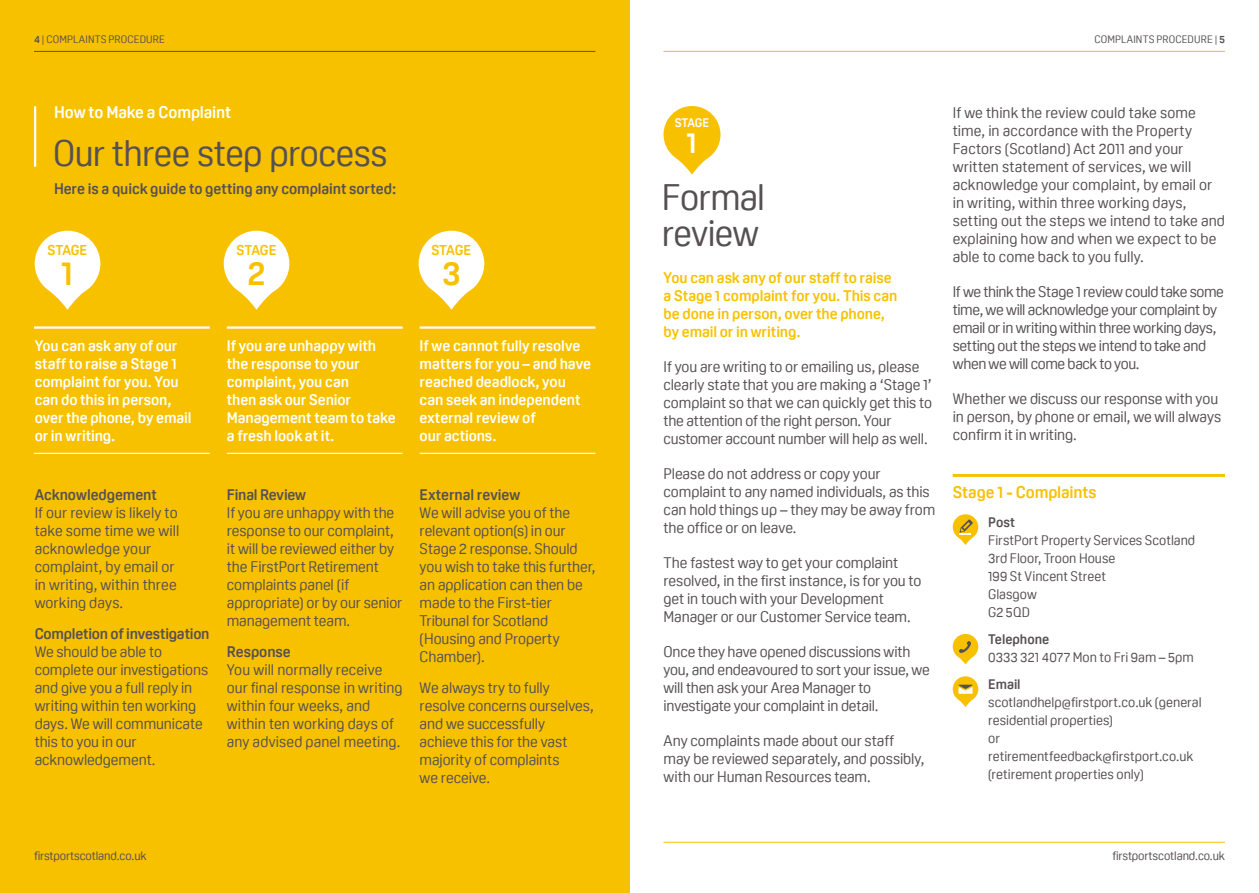
<style>
.page{position:relative;width:1259px;height:893px;background:#fff}
.page>*{position:absolute;margin:0;border:0;box-sizing:border-box;transform-origin:0 0}
.t1{font:36px/36px "Oscine";letter-spacing:-.015em;color:#565053}
.t2{font:700 33.45px "Oscine";color:#f8c100}
.t3{font:700 29.1px "Oscine";color:#fff}
.t4{font:700 16.5px "Oscine";letter-spacing:-.01em;color:#fff}
.t5{font:700 16.5px "Oscine";letter-spacing:-.01em;color:#f8c100}
.t6{font:15px/18px "Oscine";letter-spacing:-.005em;color:#565053}
.t7{font:700 15px/18px "Oscine";letter-spacing:-.005em;color:#fff}
.t8{font:15px/18px "Oscine";letter-spacing:-.025em;color:#565053}
.t9{font:700 15px "Oscine";letter-spacing:-.005em;color:#565053}
.t10{font:700 15px/18px "Oscine";letter-spacing:-.005em;color:#f8c100}
.t11{font:700 13.95px "Oscine";letter-spacing:-.01em;color:#f8c100}
.t12{font:13.5px/18px "Oscine";color:#565053}
.t13{font:700 13.5px "Oscine";color:#565053}
.t14{font:700 12.15px "Oscine";letter-spacing:-.01em;color:#fff}
.t15{font:12px "Oscine";letter-spacing:-.01em;color:#565053}
.t16{font:10.5px "Oscine";letter-spacing:.015em;color:#565053}
.s1{font-weight:700}
</style>
<div class="page">
<div style="left:0;top:0;width:629px;height:893px;background:#f8c100"></div>
<hr style="left:663px;top:842px;width:562px;height:1px;background:#f8c100">
<hr style="left:663px;top:51px;width:562px;height:1px;background:#f8c100">
<hr style="left:34px;top:51px;width:561px;height:1px;background:#565053">
<svg style="left:35px;top:231px;width:65px;height:78px"></svg>
<svg style="left:224px;top:231px;width:65px;height:78px"></svg>
<svg style="left:418px;top:231px;width:66px;height:78px"></svg>
<hr style="left:34px;top:326px;width:176px;height:3px;background:#fff">
<hr style="left:34px;top:453px;width:176px;height:1px;background:#fff">
<hr style="left:227px;top:326px;width:176px;height:3px;background:#fff">
<hr style="left:227px;top:453px;width:176px;height:1px;background:#fff">
<hr style="left:420px;top:326px;width:175px;height:3px;background:#fff">
<hr style="left:420px;top:453px;width:175px;height:1px;background:#fff">
<svg style="left:663px;top:106px;width:57px;height:68px"></svg>
<hr style="left:34px;top:106px;width:2px;height:61px;background:#fff">
<svg style="left:952px;top:676px;width:26px;height:31px"></svg>
<svg style="left:952px;top:634px;width:26px;height:30px"></svg>
<svg style="left:952px;top:514px;width:26px;height:31px"></svg>
<hr style="left:952px;top:474px;width:273px;height:3px;background:#f8c100">
<p class="t16" style="left:34px;top:33px;width:132px"><span class="s1">4</span> | COMPLAINTS PROCEDURE</p>
<p class="t16" style="left:1094px;top:33px;width:132px">COMPLAINTS PROCEDURE | <span class="s1">5</span></p>
<p class="t4" style="left:54px;top:103px;width:179px">How to Make a Complaint</p>
<h1 class="t1" style="left:53px;top:136px;width:336px">Our three step process</h1>
<p class="t9" style="left:54px;top:180px;width:344px">Here is a quick guide to getting any complaint sorted:</p>
<p class="t11" style="left:48px;top:242px;width:41px">STAGE</p>
<h2 class="t2" style="left:61px;top:255px;width:14px">1</h2>
<p class="t11" style="left:237px;top:242px;width:41px">STAGE</p>
<h2 class="t2" style="left:248px;top:255px;width:19px">2</h2>
<p class="t11" style="left:431px;top:242px;width:41px">STAGE</p>
<h2 class="t2" style="left:442px;top:255px;width:20px">3</h2>
<p class="t7" style="left:35px;top:337px;width:158px">You can ask any of our staff to raise a Stage 1 complaint for you. You can do this in person, over the phone, by email or in writing.</p>
<p class="t7" style="left:227px;top:337px;width:170px">If you are unhappy with the response to your complaint, you can<br>then ask our Senior<br>Management team to take a fresh look at it.</p>
<p class="t7" style="left:420px;top:337px;width:173px">If we cannot fully resolve matters for you – and have reached deadlock, you can seek an independent external review of<br>our actions.</p>
<p class="t9" style="left:35px;top:486px;width:124px">Acknowledgement</p>
<p class="t6" style="left:35px;top:503px;width:146px">If our review is likely to take some time we will acknowledge your complaint, by email or in writing, within three working days.</p>
<p class="t9" style="left:35px;top:625px;width:176px">Completion of investigation</p>
<p class="t6" style="left:35px;top:643px;width:175px">We should be able to complete our investigations and give you a full reply in writing within ten working days. We will communicate this to you in our acknowledgement.</p>
<p class="t9" style="left:227px;top:486px;width:81px">Final Review</p>
<p class="t6" style="left:227px;top:503px;width:177px">If you are unhappy with the response to our complaint, it will be reviewed either by the FirstPort Retirement complaints panel (if appropriate) or by our senior management team.</p>
<p class="t9" style="left:227px;top:643px;width:66px">Response</p>
<p class="t6" style="left:227px;top:661px;width:177px">You will normally receive our final response in writing within four weeks, and within ten working days of any advised panel meeting.</p>
<p class="t9" style="left:420px;top:486px;width:102px">External review</p>
<p class="t6" style="left:420px;top:503px;width:177px">We will advise you of the relevant option(s) in our<br>Stage 2 response. Should you wish to take this further, an application can then be made to the First-tier<br>Tribunal for Scotland (Housing and Property<br>Chamber).</p>
<p class="t6" style="left:420px;top:679px;width:175px">We always try to fully resolve concerns ourselves, and we successfully achieve this for the vast majority of complaints<br>we receive.</p>
<p class="t14" style="left:674px;top:116px;width:36px">STAGE</p>
<h3 class="t3" style="left:686px;top:127px;width:12px">1</h3>
<h1 class="t1" style="left:662px;top:180px;width:105px">Formal review</h1>
<p class="t10" style="left:663px;top:269px;width:235px">You can ask any of our staff to raise a Stage 1 complaint for you. This can be done in person, over the phone, by email or in writing.</p>
<p class="t6" style="left:663px;top:358px;width:270px">If you are writing to or emailing us, please clearly state that you are making a ‘Stage 1’ complaint so that we can quickly get this to the attention of the right person. Your customer account number will help as well.</p>
<p class="t6" style="left:663px;top:465px;width:273px">Please do not address or copy your complaint to any named individuals, as this can hold things up – they may be away from the office or on leave.</p>
<p class="t6" style="left:663px;top:554px;width:259px">The fastest way to get your complaint resolved, in the first instance, is for you to get in touch with your Development Manager or our Customer Service team.</p>
<p class="t6" style="left:663px;top:643px;width:268px">Once they have opened discussions with you, and endeavoured to sort your issue, we will then ask your Area Manager to investigate your complaint in detail.</p>
<p class="t6" style="left:663px;top:732px;width:262px">Any complaints made about our staff may be reviewed separately, and possibly, with our Human Resources team.</p>
<p class="t6" style="left:952px;top:104px;width:274px">If we think the review could take some time, in accordance with the Property Factors (Scotland) Act 2011 and your written statement of services, we will acknowledge your complaint, by email or in writing, within three working days, setting out the steps we intend to take and explaining how and when we expect to be able to come back to you fully.</p>
<p class="t8" style="left:952px;top:283px;width:273px">If we think the Stage 1 review could take some time, we will acknowledge your complaint by email or in writing within three working days, setting out the steps we intend to take and when we will come back to you.</p>
<p class="t6" style="left:952px;top:390px;width:270px">Whether we discuss our response with you in person, by phone or email, we will always confirm it in writing.</p>
<p class="t5" style="left:952px;top:483px;width:145px">Stage 1 - Complaints</p>
<p class="t13" style="left:988px;top:514px;width:28px">Post</p>
<p class="t12" style="left:988px;top:531px;width:208px">FirstPort Property Services Scotland<br>3rd Floor, Troon House<br>199 St Vincent Street<br>Glasgow<br>G2 5QD</p>
<p class="t13" style="left:988px;top:631px;width:63px">Telephone</p>
<p class="t12" style="left:988px;top:648px;width:207px">0333 321 4077 Mon to Fri 9am – 5pm</p>
<p class="t13" style="left:988px;top:676px;width:34px">Email</p>
<p class="t12" style="left:988px;top:693px;width:215px">scotlandhelp@firstport.co.uk (general residential properties)<br>or retirementfeedback@firstport.co.uk (retirement properties only)</p>
<p class="t15" style="left:34px;top:849px;width:114px">firstportscotland.co.uk</p>
<p class="t15" style="left:1112px;top:849px;width:114px">firstportscotland.co.uk</p>
</div>
